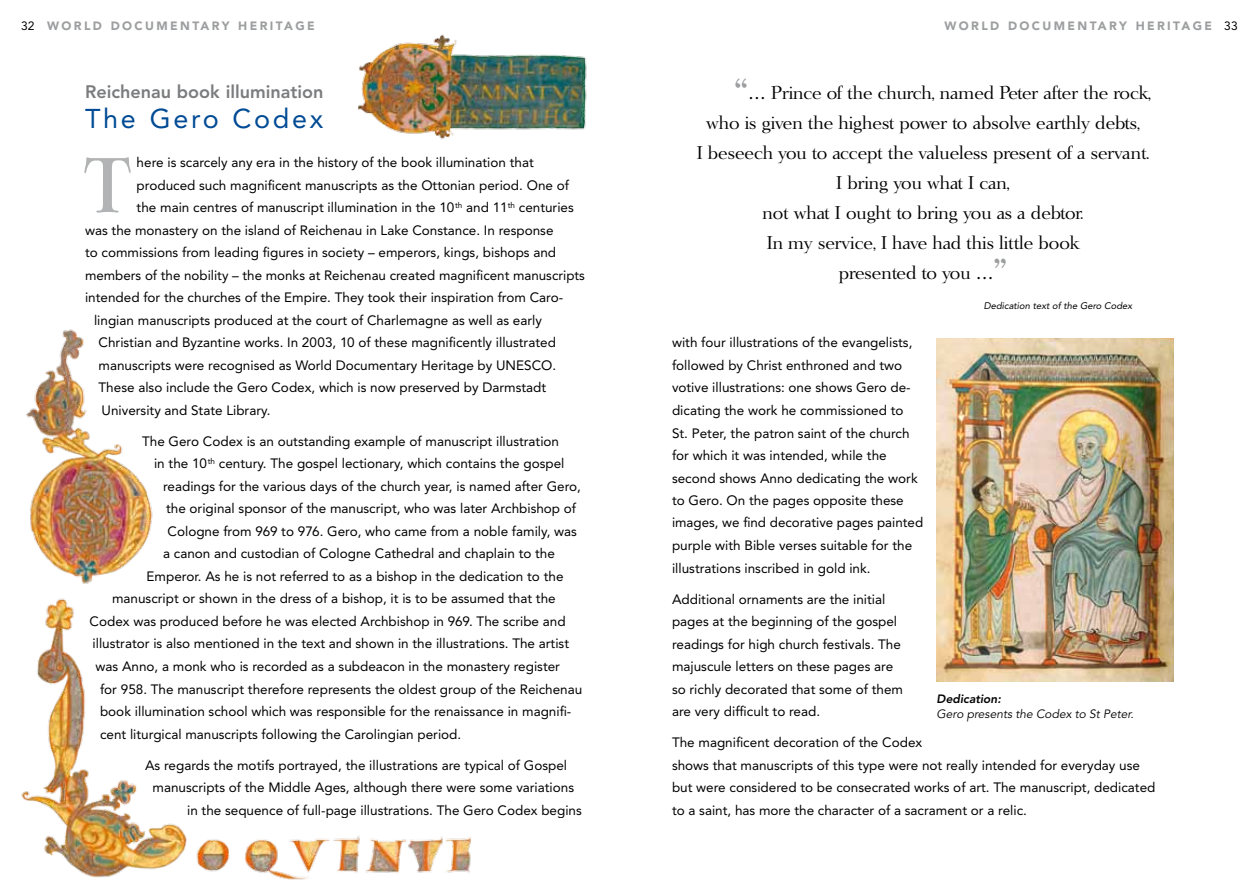
<style>
.page{position:relative;width:1259px;height:893px;background:#fff}
.page>*{position:absolute;margin:0;border:0;box-sizing:border-box;transform-origin:0 0}
.t1{font:700 75.3px "Lingwood Serial";color:#b1b3b4;scale:.8 1}
.t2{font:45px "Lingwood Serial";color:#9c9e9f}
.t3{font:27px "Avenir";letter-spacing:.1em;color:#004b95}
.t4{font:18px "Lingwood Serial";color:#000}
.t5{font:800 18px "Avenir";color:#7b7c7e}
.t6{font:13.5px/22.5px "Avenir";color:#000}
.t7{font:900 12px "Avenir";letter-spacing:.2em;color:#9c9e9f}
.t8{font:italic 12px "Avenir";color:#000}
.t9{font:italic 800 12px "Avenir";color:#000}
.t10{font:italic 9.45px "Avenir";color:#000}
.s1{font-weight:400;color:#000}
</style>
<div class="page">
<img style="left:566px;top:55px;width:21px;height:75px">
<img style="left:936px;top:338px;width:238px;height:343px">
<img style="left:21px;top:34px;width:545px;height:846px">
<p class="t7" style="left:21px;top:19px;width:293px"><span class="s1">32</span> WORLD DOCUMENTARY HERITAGe</p>
<p class="t7" style="left:944px;top:19px;width:295px">WORLD DOCUMENTARY HERITAGe <span class="s1">33</span></p>
<h3 class="t5" style="left:85px;top:81px;width:240px">Reichenau book illumination</h3>
<h3 class="t3" style="left:85px;top:103px;width:240px">The Gero Codex</h3>
<h1 class="t1" style="left:84px;top:136px;width:59px">T</h1>
<p class="t6" style="left:137px;top:152px;width:398px">here is scarcely any era in the history of the book illumination that</p>
<p class="t6" style="left:137px;top:174px;width:434px">produced such magnificent manuscripts as the Ottonian period. One of</p>
<p class="t6" style="left:137px;top:197px;width:439px">the main centres of manuscript illumination in the 10<sup>th</sup> and 11<sup>th</sup> centuries</p>
<p class="t6" style="left:85px;top:219px;width:470px">was the monastery on the island of Reichenau in Lake Constance. In response</p>
<p class="t6" style="left:85px;top:242px;width:472px">to commissions from leading figures in society – emperors, kings, bishops and</p>
<p class="t6" style="left:85px;top:264px;width:501px">members of the nobility – the monks at Reichenau created magnificent manuscripts</p>
<p class="t6" style="left:85px;top:287px;width:480px">intended for the churches of the Empire. They took their inspiration from Caro-</p>
<p class="t6" style="left:94px;top:309px;width:449px">lingian manuscripts produced at the court of Charlemagne as well as early</p>
<p class="t6" style="left:99px;top:332px;width:459px">Christian and Byzantine works. In 2003, 10 of these magnificently illustrated</p>
<p class="t6" style="left:99px;top:354px;width:459px">manuscripts were recognised as World Documentary Heritage by UNESCO.</p>
<p class="t6" style="left:99px;top:377px;width:449px">These also include the Gero Codex, which is now preserved by Darmstadt</p>
<p class="t6" style="left:102px;top:399px;width:170px">University and State Library.</p>
<p class="t6" style="left:142px;top:430px;width:418px">The Gero Codex is an outstanding example of manuscript illustration</p>
<p class="t6" style="left:154px;top:453px;width:412px">in the 10<sup>th</sup> century. The gospel lectionary, which contains the gospel</p>
<p class="t6" style="left:163px;top:475px;width:419px">readings for the various days of the church year, is named after Gero,</p>
<p class="t6" style="left:166px;top:498px;width:412px">the original sponsor of the manuscript, who was later Archbishop of</p>
<p class="t6" style="left:168px;top:520px;width:411px">Cologne from 969 to 976. Gero, who came from a noble family, was</p>
<p class="t6" style="left:163px;top:543px;width:393px">a canon and custodian of Cologne Cathedral and chaplain to the</p>
<p class="t6" style="left:147px;top:565px;width:418px">Emperor. As he is not referred to as a bishop in the dedication to the</p>
<p class="t6" style="left:112px;top:588px;width:445px">manuscript or shown in the dress of a bishop, it is to be assumed that the</p>
<p class="t6" style="left:90px;top:610px;width:477px">Codex was produced before he was elected Archbishop in 969. The scribe and</p>
<p class="t6" style="left:93px;top:633px;width:478px">illustrator is also mentioned in the text and shown in the illustrations. The artist</p>
<p class="t6" style="left:96px;top:655px;width:466px">was Anno, a monk who is recorded as a subdeacon in the monastery register</p>
<p class="t6" style="left:100px;top:678px;width:484px">for 958. The manuscript therefore represents the oldest group of the Reichenau</p>
<p class="t6" style="left:100px;top:700px;width:473px">book illumination school which was responsible for the renaissance in magnifi-</p>
<p class="t6" style="left:100px;top:723px;width:363px">cent liturgical manuscripts following the Carolingian period.</p>
<p class="t6" style="left:145px;top:754px;width:423px">As regards the motifs portrayed, the illustrations are typical of Gospel</p>
<p class="t6" style="left:153px;top:776px;width:423px">manuscripts of the Middle Ages, although there were some variations</p>
<p class="t6" style="left:187px;top:799px;width:396px">in the sequence of full-page illustrations. The Gero Codex begins</p>
<h2 class="t2" style="left:734px;top:66px;width:16px">“</h2>
<h3 class="t4" style="left:748px;top:81px;width:404px">… Prince of the church, named Peter after the rock,</h3>
<h3 class="t4" style="left:706px;top:111px;width:435px">who is given the highest power to absolve earthly debts,</h3>
<h3 class="t4" style="left:697px;top:141px;width:454px">I beseech you to accept the valueless present of a servant.</h3>
<h3 class="t4" style="left:836px;top:171px;width:175px">I bring you what I can,</h3>
<h3 class="t4" style="left:762px;top:201px;width:322px">not what I ought to bring you as a debtor.</h3>
<h3 class="t4" style="left:767px;top:231px;width:314px">In my service, I have had this little book</h3>
<h3 class="t4" style="left:838px;top:261px;width:156px">presented to you …</h3>
<h2 class="t2" style="left:993px;top:246px;width:16px">”</h2>
<p class="t10" style="left:983px;top:300px;width:150px">Dedication text of the Gero Codex</p>
<p class="t6" style="left:672px;top:332px;width:253px">with four illustrations of the evangelists, followed by Christ enthroned and two votive illustrations: one shows Gero de&shy;dicating the work he commissioned to<br>St. Peter, the patron saint of the church for which it was intended, while the second shows Anno dedicating the work to Gero. On the pages opposite these images, we find decorative pages painted purple with Bible verses suitable for the illustrations inscribed in gold ink.</p>
<p class="t6" style="left:672px;top:588px;width:232px">Additional ornaments are the initial pages at the beginning of the gospel readings for high church festivals. The majuscule letters on these pages are so richly decorated that some of them are very difficult to read.</p>
<p class="t6" style="left:672px;top:731px;width:485px">The magnificent decoration of the Codex<br>shows that manuscripts of this type were not really intended for everyday use but were considered to be consecrated works of art. The manuscript, dedicated to a saint, has more the character of a sacrament or a relic.</p>
<p class="t9" style="left:936px;top:692px;width:66px">Dedication:</p>
<p class="t8" style="left:936px;top:707px;width:199px">Gero presents the Codex to St Peter.</p>
</div>
